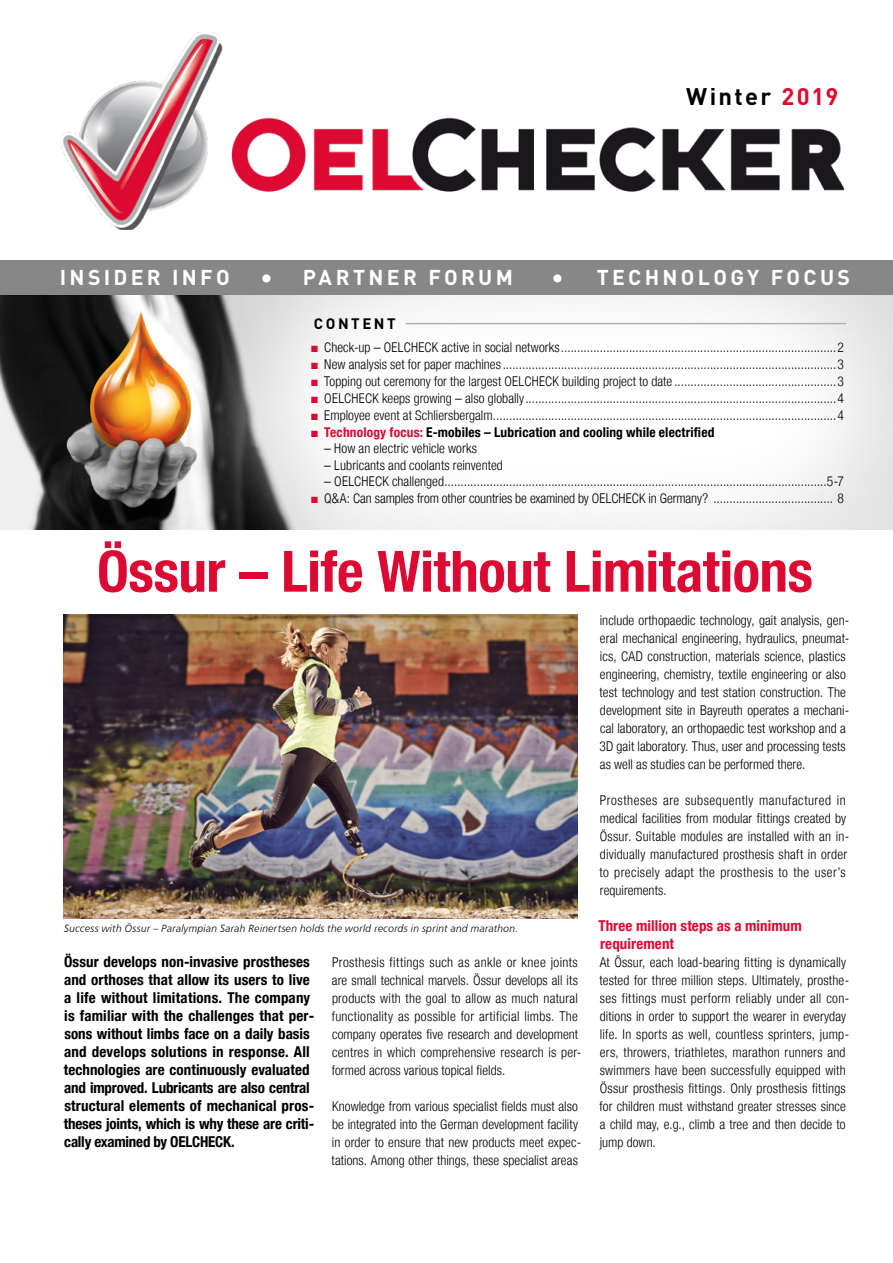
<style>
.page{position:relative;width:893px;height:1263px;background:#fff}
.page>*{position:absolute;margin:0;border:0;box-sizing:border-box;transform-origin:0 0}
.t1{font:700 condensed 57px "Helvetica Neue LT";letter-spacing:-.01em;color:#dc0a33}
.t2{font:700 23.7px "DIN Pro";letter-spacing:.095em;color:#000}
.t3{font:700 21.15px "DIN Pro";letter-spacing:.155em;color:#fff}
.t4{font:700 condensed 15px/18px "Helvetica Neue LT";letter-spacing:.005em;color:#000}
.t5{font:700 condensed 15px/18px "Helvetica Neue LT";letter-spacing:.005em;color:#dc0a33}
.t6{font:700 15px "DIN Pro";letter-spacing:.17em;color:#000}
.t7{font:300 condensed 13.5px/18px "Helvetica Neue LT";letter-spacing:.01em;color:#000}
.t8{font:700 condensed 13.5px "Helvetica Neue LT";letter-spacing:.01em;color:#000}
.t9{font:10.5px "Humanist 777 BT Light Italic B";letter-spacing:.015em;color:#000}
.s1{color:#dd0b2f}
.s2{font-family:"Arial Narrow";font-weight:400;font-stretch:normal;color:#dc0a33}
.s3{color:#dc0a33}
</style>
<div class="page">
<img style="left:0;top:295px;width:188px;height:234px">
<svg style="left:188px;top:188px;width:705px;height:342px"></svg>
<div style="left:390px;top:393px;width:360px;height:26px;background:#fff;border-radius:50%"></div>
<img style="left:61px;top:32px;width:783px;height:198px">
<hr style="left:406px;top:323px;width:440px;height:1px;background:#b3b2b2">
<div style="left:0;top:261px;width:893px;height:34px;background:#878787"></div>
<div style="left:262px;top:274px;width:8px;height:8px;background:#fff;border-radius:50%"></div>
<div style="left:553px;top:274px;width:8px;height:8px;background:#fff;border-radius:50%"></div>
<img style="left:64px;top:614px;width:514px;height:304px">
<h2 class="t2" style="left:686px;top:80px;width:154px">Winter <span class="s1">2019</span></h2>
<h3 class="t3" style="left:60px;top:263px;width:171px">INSIDER INFO</h3>
<h3 class="t3" style="left:303px;top:263px;width:212px">PARTNER FORUM</h3>
<h3 class="t3" style="left:597px;top:263px;width:255px">TECHNOLOGY FOCUS</h3>
<p class="t6" style="left:314px;top:314px;width:83px">CONTENT</p>
<p class="t7" style="left:311px;top:338px;width:534px"><span class="s2">■</span> Check-up – OELCHECK active in social networks.....................................................................................2</p>
<p class="t7" style="left:311px;top:355px;width:534px"><span class="s2">■</span> New analysis set for paper machines.......................................................................................................3</p>
<p class="t7" style="left:311px;top:372px;width:534px"><span class="s2">■</span> Topping out ceremony for the largest OELCHECK building project to date ..................................................3</p>
<p class="t7" style="left:311px;top:389px;width:534px"><span class="s2">■</span> OELCHECK keeps growing – also globally................................................................................................4</p>
<p class="t7" style="left:312px;top:406px;width:534px"><span class="s2">■</span> Employee event at Schliersbergalm..........................................................................................................4</p>
<p class="t8" style="left:312px;top:424px;width:404px"><span class="s2">■</span> <span class="s3">Technology focus:</span> E-mobiles – Lubrication and cooling while electrified</p>
<p class="t7" style="left:324px;top:439px;width:154px">– How an electric vehicle works</p>
<p class="t7" style="left:324px;top:456px;width:180px">– Lubricants and coolants reinvented</p>
<p class="t7" style="left:324px;top:472px;width:521px">– OELCHECK challenged......................................................................................................................5-7</p>
<p class="t7" style="left:312px;top:489px;width:534px"><span class="s2">■</span> Q&amp;A: Can samples from other countries be examined by OELCHECK in Germany? ..................................... 8</p>
<h1 class="t1" style="left:97px;top:537px;width:717px">Össur – Life Without Limitations</h1>
<p class="t9" style="left:64px;top:922px;width:456px">Success with Össur – Paralympian Sarah Reinertsen holds the world records in sprint and marathon.</p>
<p class="t7" style="left:332px;top:953px;width:251px">Prosthesis fittings such as ankle or knee joints are small technical marvels. Össur develops all its products with the goal to allow as much natural functionality as possible for artificial limbs. The company operates five research and development centres in which comprehensive research is per&shy;formed across various topical fields.</p>
<p class="t7" style="left:332px;top:1097px;width:251px">Knowledge from various specialist fields must also be integrated into the German development facility in order to ensure that new products meet expec&shy;tations. Among other things, these specialist areas</p>
<p class="t4" style="left:64px;top:953px;width:252px">Össur develops non-invasive prostheses and orthoses that allow its users to live a life without limitations. The company is familiar with the challenges that per&shy;sons without limbs face on a daily basis and develops solutions in response. All technologies are continuously evaluated and improved. Lubricants are also central structural elements of mechanical pros&shy;theses joints, which is why these are criti&shy;cally examined by OELCHECK.</p>
<p class="t7" style="left:599px;top:611px;width:251px">include orthopaedic technology, gait analysis, gen&shy;eral mechanical engineering, hydraulics, pneumat&shy;ics, CAD construction, materials science, plastics engineering, chemistry, textile engineering or also test technology and test station construction. The development site in Bayreuth operates a mechani&shy;cal laboratory, an orthopaedic test workshop and a 3D gait laboratory. Thus, user and processing tests as well as studies can be performed there.</p>
<p class="t7" style="left:599px;top:791px;width:251px">Prostheses are subsequently manufactured in medical facilities from modular fittings created by Össur. Suitable modules are installed with an in&shy;dividually manufactured prosthesis shaft in order to precisely adapt the prosthesis to the user’s requirements.</p>
<p class="t5" style="left:598px;top:917px;width:205px">Three million steps as a minimum requirement</p>
<p class="t7" style="left:599px;top:953px;width:251px">At Össur, each load-bearing fitting is dynamically tested for three million steps. Ultimately, prosthe&shy;ses fittings must perform reliably under all con&shy;ditions in order to support the wearer in everyday life. In sports as well, countless sprinters, jump&shy;ers, throwers, triathletes, marathon runners and swimmers have been successfully equipped with Össur prosthesis fittings. Only prosthesis fittings for children must withstand greater stresses since a child may, e.g., climb a tree and then decide to jump down.</p>
</div>
